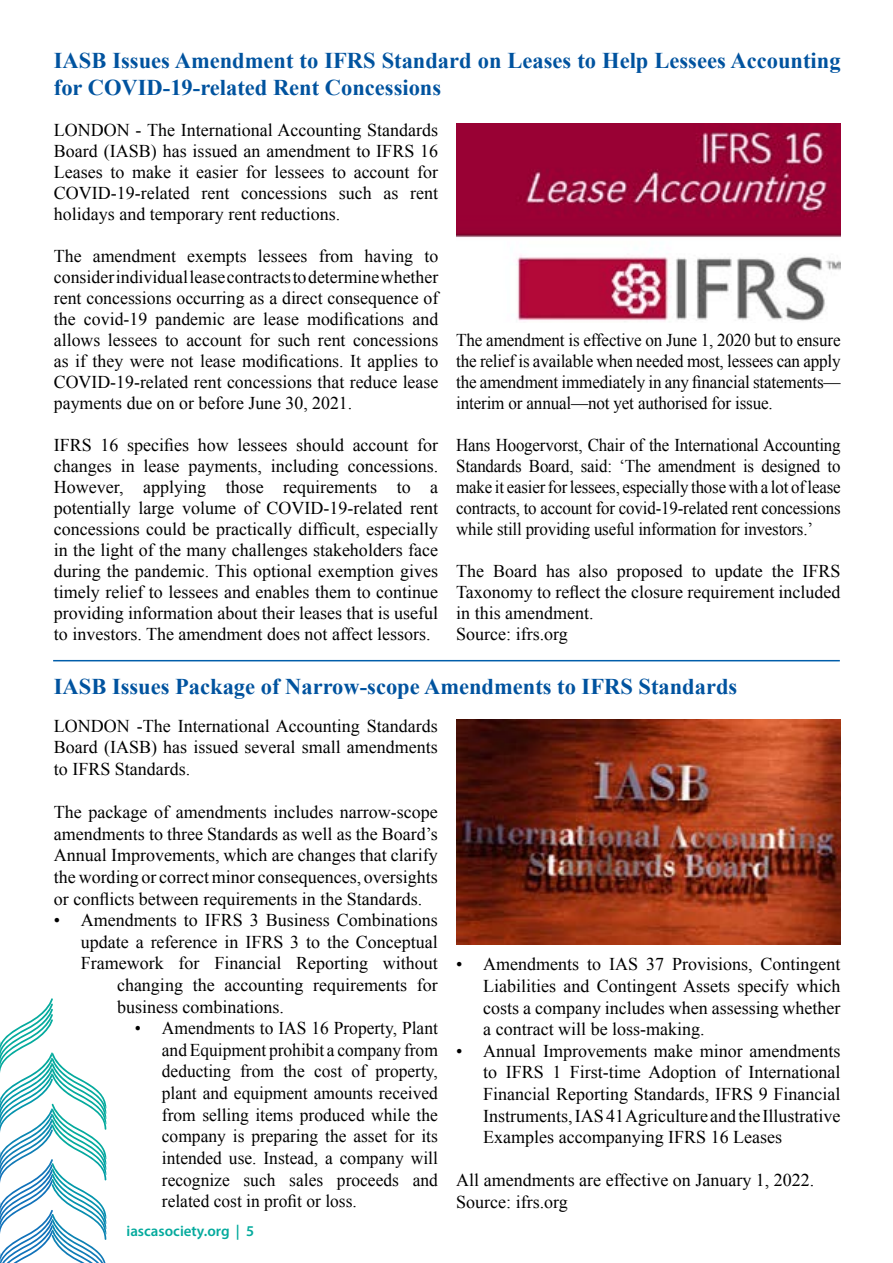
<style>
.page{position:relative;width:893px;height:1263px;background:#fff}
.page>*{position:absolute;margin:0;border:0;box-sizing:border-box;transform-origin:0 0}
.t1{font:700 22.5px/27px "Times New Roman";color:#00539f}
.t2{font:18px/21px "Times New Roman";color:#000}
.t3{font:18px/21px "Times New Roman";color:#000;text-align:justify;scale:.94 1}
.t4{font:18px/21px "Times New Roman";color:#000;text-align:justify;scale:.95 1}
.t5{font:600 15px "Myriad Pro";color:#04aa9d}
</style>
<div class="page">
<svg style="left:0;top:998px;width:106px;height:265px"></svg>
<img style="left:456px;top:123px;width:385px;height:199px">
<hr style="left:53px;top:660px;width:787px;height:1px;background:#005daa">
<img style="left:456px;top:719px;width:385px;height:226px">
<p class="t1" style="left:54px;top:47px;width:788px">IASB Issues Amendment to IFRS Standard on Leases to Help Lessees Accounting for COVID-19-related Rent Concessions</p>
<p class="t2" style="left:54px;top:119px;width:386px;text-align:right">LONDON - The International Accounting Standards Board (IASB) has issued an amendment to IFRS 16<br>Leases to make it easier for lessees to account for rent</p>
<p class="t2" style="left:54px;top:182px;width:288px">COVID-19-related<br>holidays and temporary rent reductions.</p>
<p class="t2" style="left:241px;top:182px;width:87px">concessions</p>
<p class="t2" style="left:339px;top:182px;width:34px">such</p>
<p class="t2" style="left:202px;top:182px;width:29px">rent</p>
<p class="t2" style="left:384px;top:182px;width:16px">as</p>
<p class="t2" style="left:54px;top:245px;width:29px">The</p>
<p class="t2" style="left:54px;top:266px;width:386px">considerindividualleasecontractstodeterminewhether</p>
<p class="t2" style="left:54px;top:287px;width:386px">rent concessions occurring as a direct consequence of</p>
<p class="t2" style="left:413px;top:308px;width:27px">and</p>
<p class="t2" style="left:93px;top:245px;width:85px">amendment</p>
<p class="t2" style="left:258px;top:245px;width:51px">lessees</p>
<p class="t2" style="left:365px;top:245px;width:50px">having</p>
<p class="t2" style="left:319px;top:245px;width:36px">from</p>
<p class="t2" style="left:187px;top:245px;width:61px">exempts</p>
<p class="t2" style="left:424px;top:245px;width:15px">to</p>
<p class="t2" style="left:54px;top:308px;width:386px">the<br>allows lessees to account for such rent concessions as if they were not lease modifications. It applies to COVID-19-related rent concessions that reduce lease payments due on or before June 30, 2021.</p>
<p class="t2" style="left:417px;top:434px;width:22px">for</p>
<p class="t2" style="left:84px;top:308px;width:65px">covid-19</p>
<p class="t2" style="left:156px;top:308px;width:71px">pandemic</p>
<p class="t2" style="left:263px;top:308px;width:37px">lease</p>
<p class="t2" style="left:307px;top:308px;width:99px">modifications</p>
<p class="t2" style="left:233px;top:308px;width:23px">are</p>
<p class="t2" style="left:127px;top:434px;width:63px">specifies</p>
<p class="t2" style="left:198px;top:434px;width:32px">how</p>
<p class="t2" style="left:237px;top:434px;width:51px">lessees</p>
<p class="t2" style="left:296px;top:434px;width:50px">should</p>
<p class="t2" style="left:54px;top:434px;width:40px">IFRS</p>
<p class="t2" style="left:101px;top:434px;width:19px">16</p>
<p class="t2" style="left:353px;top:434px;width:57px">account</p>
<p class="t2" style="left:54px;top:455px;width:59px">changes</p>
<p class="t2" style="left:121px;top:455px;width:16px">in</p>
<p class="t2" style="left:144px;top:455px;width:37px">lease</p>
<p class="t2" style="left:188px;top:455px;width:75px">payments,</p>
<p class="t2" style="left:271px;top:455px;width:70px">including</p>
<p class="t2" style="left:348px;top:455px;width:92px">concessions.</p>
<p class="t2" style="left:143px;top:476px;width:64px">applying</p>
<p class="t2" style="left:226px;top:476px;width:39px">those</p>
<p class="t2" style="left:283px;top:476px;width:95px">requirements</p>
<p class="t2" style="left:54px;top:476px;width:386px">However,<br>potentially large volume of COVID-19-related rent concessions could be practically difficult, especially in the light of the many challenges stakeholders face during the pandemic. This optional exemption gives timely relief to lessees and enables them to continue providing information about their leases that is useful to investors. The amendment does not affect lessors.</p>
<p class="t2" style="left:397px;top:476px;width:16px">to</p>
<p class="t2" style="left:430px;top:476px;width:9px">a</p>
<p class="t4" style="left:456px;top:329px;width:406px">The amendment is effective on June 1, 2020 but to ensure the relief is available when needed most, lessees can apply the amendment immediately in any financial statements— interim or annual—not yet authorised for issue.</p>
<p class="t3" style="left:456px;top:434px;width:410px">Hans Hoogervorst, Chair of the International Accounting Standards Board, said: ‘The amendment is designed to make it easier for lessees, especially those with a lot of lease contracts to, account for covid-19-related rent concessions while still providing useful information for investors ‘.</p>
<p class="t2" style="left:803px;top:560px;width:40px">IFRS</p>
<p class="t2" style="left:456px;top:560px;width:386px">The<br>Taxonomy to reflect the closure requirement included in this amendment.<br>Source: ifrs.org</p>
<p class="t2" style="left:493px;top:560px;width:45px">Board</p>
<p class="t2" style="left:546px;top:560px;width:25px">has</p>
<p class="t2" style="left:579px;top:560px;width:30px">also</p>
<p class="t2" style="left:617px;top:560px;width:67px">proposed</p>
<p class="t2" style="left:715px;top:560px;width:49px">update</p>
<p class="t2" style="left:772px;top:560px;width:23px">the</p>
<p class="t2" style="left:692px;top:560px;width:16px">to</p>
<p class="t1" style="left:54px;top:672px;width:685px">IASB Issues Package of Narrow-scope Amendments to IFRS Standards</p>
<p class="t2" style="left:54px;top:715px;width:386px;line-height:21.6px;text-align:justify">LONDON -The International Accounting Standards Board (IASB) has issued several small amendments to IFRS Standards.</p>
<p class="t2" style="left:54px;top:801px;width:386px">The package of amendments includes narrow-scope</p>
<p class="t2" style="left:54px;top:823px;width:386px">amendments to three Standards as well as the Board s’</p>
<p class="t2" style="left:54px;top:845px;width:386px">Annual Improvements, which are changes that clarify</p>
<p class="t2" style="left:54px;top:866px;width:386px">thewordingorcorrectminorconsequences,oversights</p>
<p class="t2" style="left:54px;top:888px;width:370px">or conflicts between requirements in the Standards.</p>
<p class="t2" style="left:81px;top:909px;width:359px">Amendments to IFRS 3 Business Combinations</p>
<p class="t2" style="left:54px;top:909px;width:8px">•</p>
<p class="t2" style="left:81px;top:931px;width:359px;line-height:21.6px;text-align:right">update a reference in IFRS 3 to the Conceptual without</p>
<p class="t2" style="left:81px;top:953px;width:84px">Framework</p>
<p class="t2" style="left:214px;top:953px;width:68px">Financial</p>
<p class="t2" style="left:296px;top:953px;width:73px">Reporting</p>
<p class="t2" style="left:179px;top:953px;width:22px">for</p>
<p class="t2" style="left:117px;top:974px;width:67px">changing</p>
<p class="t2" style="left:117px;top:996px;width:169px">business combinations.</p>
<p class="t2" style="left:162px;top:1017px;width:277px">Amendments to IAS 16 Property, Plant</p>
<p class="t2" style="left:193px;top:974px;width:23px">the</p>
<p class="t2" style="left:224px;top:974px;width:80px">accounting</p>
<p class="t2" style="left:313px;top:974px;width:95px">requirements</p>
<p class="t2" style="left:417px;top:974px;width:22px">for</p>
<p class="t2" style="left:135px;top:1017px;width:8px">•</p>
<p class="t2" style="left:162px;top:1039px;width:278px;line-height:21.6px;text-align:right">andEquipmentprohibitacompanyfrom property,</p>
<p class="t2" style="left:162px;top:1061px;width:70px">deducting</p>
<p class="t2" style="left:162px;top:1082px;width:278px">plant and equipment amounts received</p>
<p class="t2" style="left:162px;top:1104px;width:278px">from selling items produced while the</p>
<p class="t2" style="left:162px;top:1125px;width:278px">company is preparing the asset for its</p>
<p class="t2" style="left:162px;top:1147px;width:278px">intended use. Instead a, company will</p>
<p class="t2" style="left:413px;top:1169px;width:27px">and</p>
<p class="t2" style="left:283px;top:1061px;width:23px">the</p>
<p class="t2" style="left:240px;top:1061px;width:35px">from</p>
<p class="t2" style="left:352px;top:1061px;width:16px">of</p>
<p class="t2" style="left:314px;top:1061px;width:30px">cost</p>
<p class="t2" style="left:162px;top:1168px;width:196px;line-height:21.6px">recognize<br>related cost in profit or loss.</p>
<p class="t2" style="left:244px;top:1169px;width:34px">such</p>
<p class="t2" style="left:289px;top:1169px;width:35px">sales</p>
<p class="t2" style="left:337px;top:1169px;width:64px">proceeds</p>
<p class="t5" style="left:126px;top:1221px;width:129px">iascasociety.org 5|</p>
<p class="t2" style="left:456px;top:953px;width:8px">•</p>
<p class="t2" style="left:456px;top:1040px;width:8px">•</p>
<p class="t2" style="left:483px;top:953px;width:359px">Amendments to IAS 37 Provisions, Contingent</p>
<p class="t2" style="left:483px;top:975px;width:359px;line-height:21.6px">Liabilities and Contingent Assets specify which costs a company includes when assessing whether a contract will be loss-making.<br>Annual Improvements make minor amendments</p>
<p class="t2" style="left:570px;top:1061px;width:148px">First-time Adoption</p>
<p class="t2" style="left:749px;top:1061px;width:93px">International</p>
<p class="t2" style="left:725px;top:1061px;width:16px">of</p>
<p class="t2" style="left:506px;top:1061px;width:40px">IFRS</p>
<p class="t2" style="left:552px;top:1061px;width:10px">1</p>
<p class="t2" style="left:483px;top:1061px;width:359px;line-height:21.6px">to<br>Financial Reporting Standards, IFRS 9 Financial Instruments,IAS41AgricultureandtheIllustrative Examples accompanying IFRS 16 Leases</p>
<p class="t2" style="left:456px;top:1169px;width:360px;line-height:21.6px">All amendments are effective on January 1, 2022.<br>Source: ifrs.org</p>
</div>
